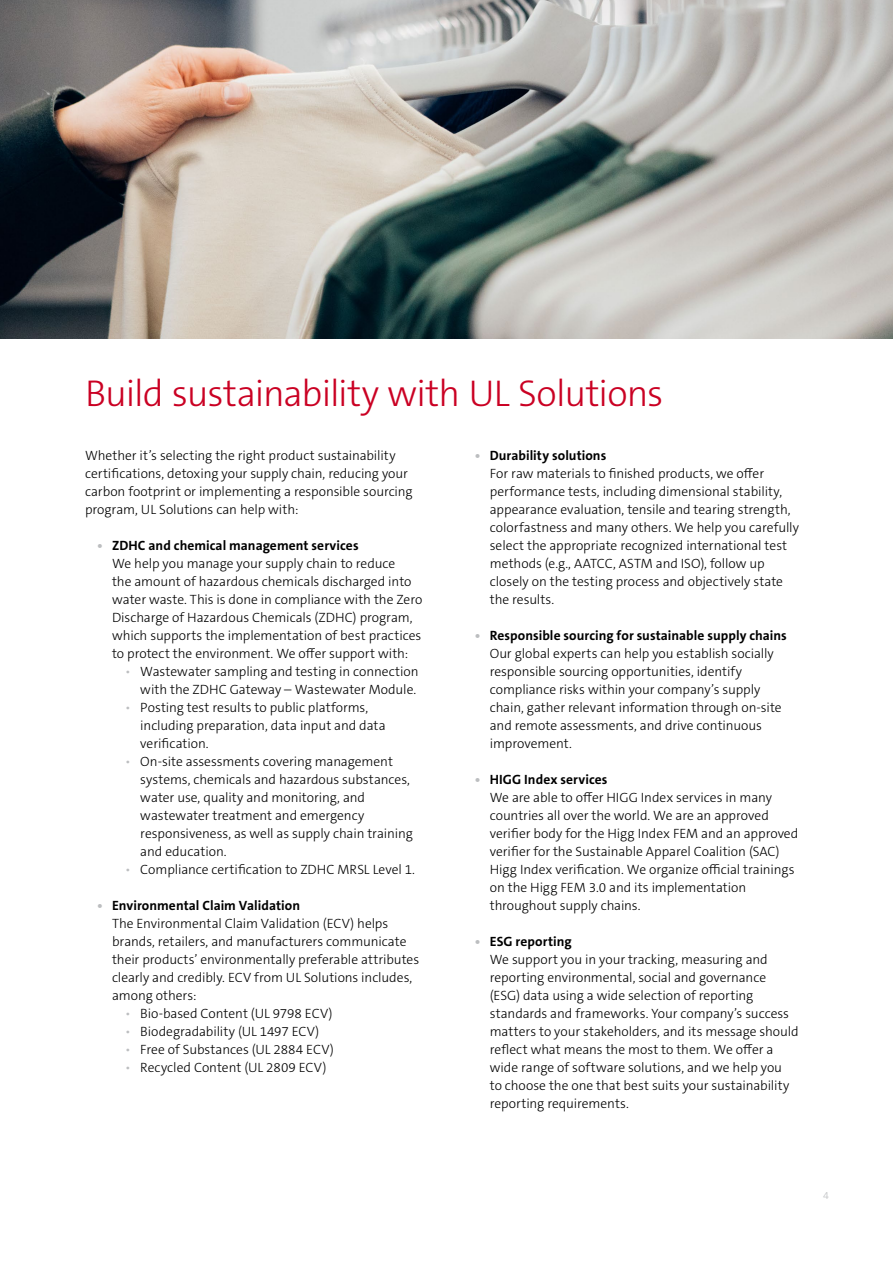
<style>
.page{position:relative;width:893px;height:1263px;background:#fff}
.page>*{position:absolute;margin:0;border:0;box-sizing:border-box;transform-origin:0 0}
.t1{font:300 37.5px "The Sans C5";letter-spacing:-.025em;color:#ca0123}
.t2{font:300 13.5px/18px "The Sans C5";letter-spacing:-.005em;color:#000}
.t3{font:300 10.5px "The Sans C5";color:#bcbec0}
.s1{font-weight:700;color:#bcbec0}
.s2{font-weight:700}
.s3{color:#bcbec0}
</style>
<div class="page">
<img style="left:0;top:0;width:893px;height:338px">
<h1 class="t1" style="left:85px;top:369px;width:580px">Build sustainability with UL Solutions</h1>
<p class="t2" style="left:85px;top:447px;width:329px">Whether it’s selecting the right product sustainability certifications, detoxing your supply chain, reducing your carbon footprint or implementing a responsible sourcing program, UL Solutions can help with:</p>
<p class="t2" style="left:112px;top:537px;width:312px;text-indent:-15px"><span class="s1">•</span> <span class="s2">ZDHC and chemical management services<br></span>We help you manage your supply chain to reduce<br>the amount of hazardous chemicals discharged into water waste. This is done in compliance with the Zero Discharge of Hazardous Chemicals (ZDHC) program, which supports the implementation of best practices to protect the environment. We offer support with:</p>
<p class="t2" style="left:125px;top:663px;width:295px;text-align:right"><span class="s3">•</span> Wastewater sampling and testing in connection with the ZDHC Gateway – Wastewater Module.</p>
<p class="t2" style="left:140px;top:699px;width:247px;text-indent:-15px"><span class="s3">•</span> Posting test results to public platforms, including preparation, data input and data verification.</p>
<p class="t2" style="left:140px;top:753px;width:274px;text-indent:-15px"><span class="s3">•</span> On-site assessments covering management systems, chemicals and hazardous substances, water use, quality and monitoring, and wastewater treatment and emergency responsiveness, as well as supply chain training and education.</p>
<p class="t2" style="left:125px;top:861px;width:291px"><span class="s3">•</span> Compliance certification to ZDHC MRSL Level 1.</p>
<p class="t2" style="left:112px;top:897px;width:309px;text-indent:-15px"><span class="s1">•</span> <span class="s2">Environmental Claim Validation<br></span>The Environmental Claim Validation (ECV) helps brands, retailers, and manufacturers communicate their products’ environmentally preferable attributes clearly and credibly. ECV from UL Solutions includes, among others:</p>
<p class="t2" style="left:125px;top:1005px;width:209px"><span class="s3">•</span> Bio-based Content (UL 9798 ECV)</p>
<p class="t2" style="left:125px;top:1023px;width:196px"><span class="s3">•</span> Biodegradability (UL 1497 ECV)</p>
<p class="t2" style="left:125px;top:1041px;width:210px"><span class="s3">•</span> Free of Substances (UL 2884 ECV)</p>
<p class="t2" style="left:125px;top:1059px;width:203px"><span class="s3">•</span> Recycled Content (UL 2809 ECV)</p>
<p class="t2" style="left:490px;top:447px;width:311px;text-indent:-15px"><span class="s1">•</span> <span class="s2">Durability solutions<br></span>For raw materials to finished products, we offer performance tests, including dimensional stability, appearance evaluation, tensile and tearing strength, colorfastness and many others. We help you carefully select the appropriate recognized international test methods (e.g., AATCC, ASTM and ISO), follow up closely on the testing process and objectively state the results.</p>
<p class="t2" style="left:490px;top:627px;width:299px;text-indent:-15px"><span class="s1">•</span> <span class="s2">Responsible sourcing for sustainable supply chains </span>Our global experts can help you establish socially responsible sourcing opportunities, identify compliance risks within your company’s supply chain, gather relevant information through on-site and remote assessments, and drive continuous improvement.</p>
<p class="t2" style="left:490px;top:771px;width:310px;text-indent:-15px"><span class="s1">•</span> <span class="s2">HIGG Index services<br></span>We are able to offer HIGG Index services in many countries all over the world. We are an approved verifier body for the Higg Index FEM and an approved verifier for the Sustainable Apparel Coalition (SAC)<br>Higg Index verification. We organize official trainings on the Higg FEM 3.0 and its implementation throughout supply chains.</p>
<p class="t2" style="left:490px;top:932px;width:310px;text-indent:-15px"><span class="s1">•</span> <span class="s2">ESG reporting<br></span>We support you in your tracking, measuring and reporting environmental, social and governance (ESG) data using a wide selection of reporting standards and frameworks. Your company’s success matters to your stakeholders, and its message should reflect what means the most to them. We offer a wide range of software solutions, and we help you<br>to choose the one that best suits your sustainability reporting requirements.</p>
<p class="t3" style="left:823px;top:1189px;width:7px">4</p>
</div>
